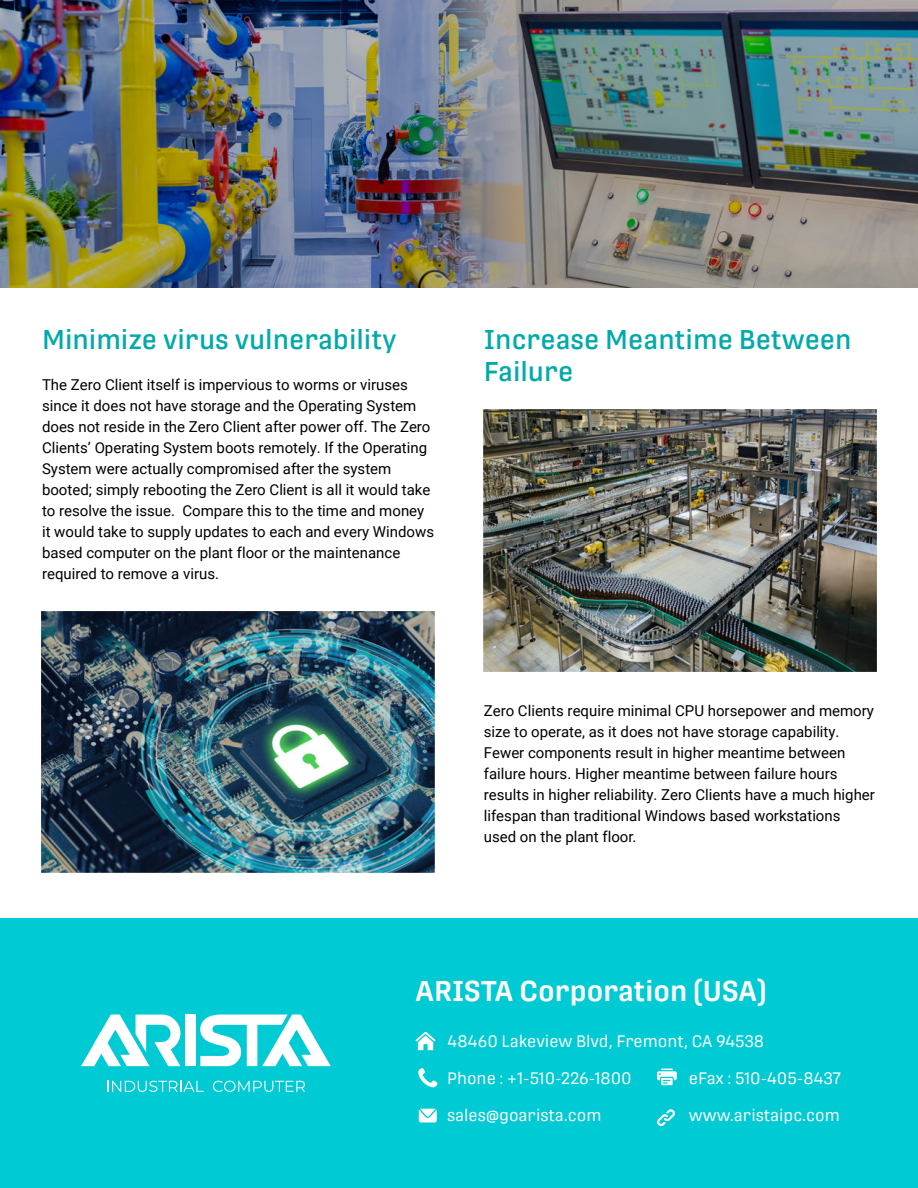
<style>
.page{position:relative;width:918px;height:1188px;background:#fff}
.page>*{position:absolute;margin:0;border:0;box-sizing:border-box;transform-origin:0 0}
.t1{font:600 28.5px "Protipo";color:#fff}
.t2{font:500 27px/31.5px "Protipo";color:#0aa}
.t3{font:16.5px "Protipo";color:#fff}
.t4{font:16.5px "Protipo";letter-spacing:-.02em;color:#fff}
.t5{font:15px/21px "Roboto";color:#000}
</style>
<div class="page">
<div style="left:0;top:918px;width:918px;height:270px;background:#00cad4"></div>
<img style="left:42px;top:611px;width:392px;height:262px">
<img style="left:484px;top:409px;width:392px;height:262px">
<div style="left:185px;top:1015px;width:11px;height:51px;background:#fff"></div>
<svg style="left:81px;top:1015px;width:99px;height:51px"></svg>
<svg style="left:200px;top:1015px;width:131px;height:51px"></svg>
<svg style="left:107px;top:1081px;width:97px;height:11px"></svg>
<svg style="left:213px;top:1081px;width:92px;height:11px"></svg>
<svg style="left:419px;top:1109px;width:18px;height:14px"></svg>
<svg style="left:657px;top:1109px;width:18px;height:17px"></svg>
<svg style="left:418px;top:1068px;width:20px;height:19px"></svg>
<svg style="left:416px;top:1032px;width:20px;height:18px"></svg>
<svg style="left:657px;top:1069px;width:20px;height:16px"></svg>
<img style="left:0;top:0;width:918px;height:288px">
<h2 class="t2" style="left:42px;top:324px;width:356px">Minimize virus vulnerability</h2>
<p class="t5" style="left:42px;top:373px;width:394px">The Zero Client itself is impervious to worms or viruses since it does not have storage and the Operating System does not reside in the Zero Client after power off. The Zero Clients’ Operating System boots remotely. If the Operating System were actually compromised after the system booted; simply rebooting the Zero Client is all it would take to resolve the issue. Compare this to the time and money it would take to supply updates to each and every Windows based computer on the plant floor or the maintenance required to remove a virus.</p>
<h2 class="t2" style="left:484px;top:324px;width:369px">Increase Meantime Between<br>Failure</h2>
<p class="t5" style="left:484px;top:700px;width:393px">Zero Clients require minimal CPU horsepower and memory size to operate, as it does not have storage capability.<br>Fewer components result in higher meantime between failure hours. Higher meantime between failure hours results in higher reliability. Zero Clients have a much higher lifespan than traditional Windows based workstations used on the plant floor.</p>
<h1 class="t1" style="left:416px;top:975px;width:353px">ARISTA Corporation (USA)</h1>
<p class="t3" style="left:447px;top:1032px;width:319px">48460 Lakeview Blvd, Fremont, CA 94538</p>
<p class="t3" style="left:447px;top:1069px;width:186px">Phone : +1-510-226-1800</p>
<p class="t4" style="left:689px;top:1069px;width:154px">eFax : 510-405-8437</p>
<p class="t3" style="left:447px;top:1105px;width:156px">sales@goarista.com</p>
<p class="t3" style="left:689px;top:1105px;width:153px">www.aristaipc.com</p>
</div>
